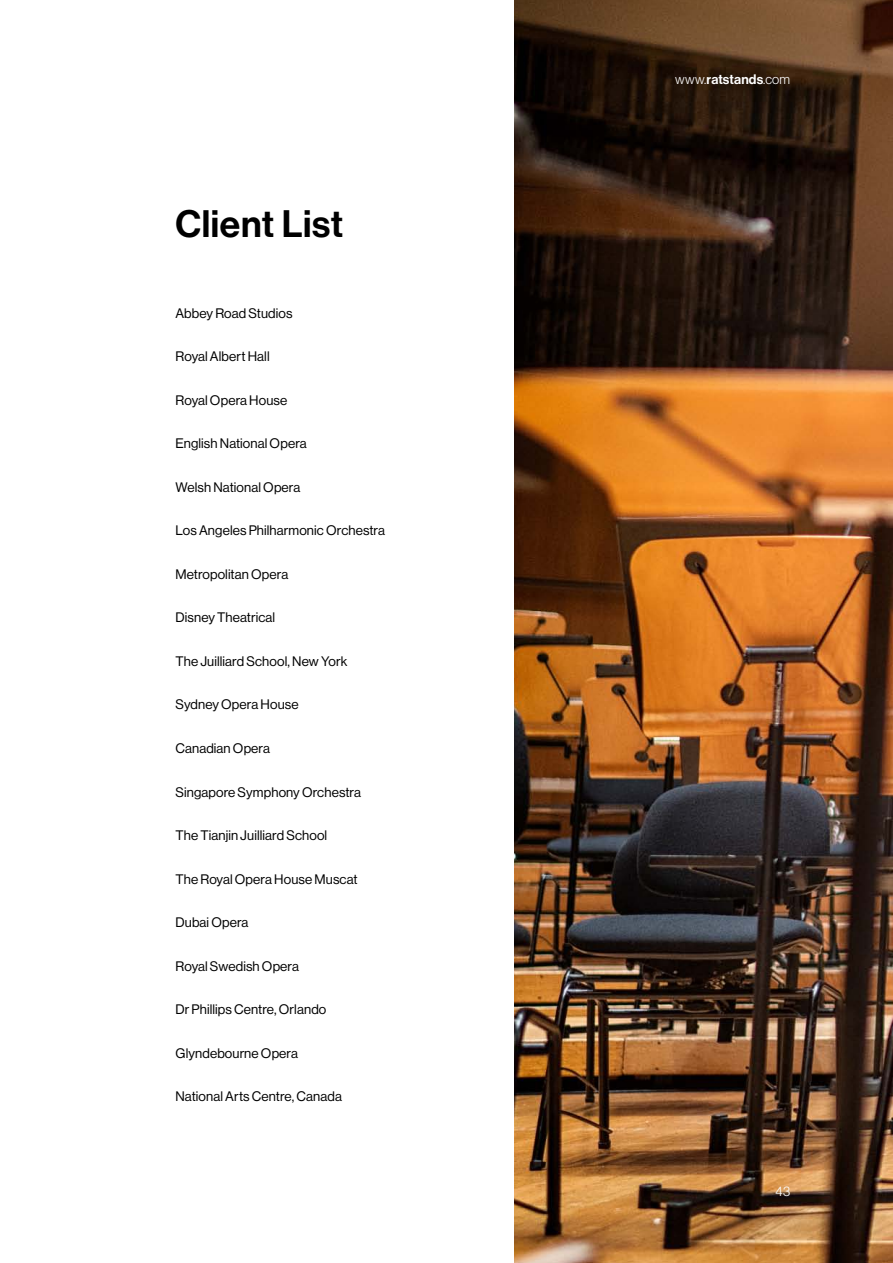
<style>
.page{position:relative;width:893px;height:1263px;background:#fff}
.page>*{position:absolute;margin:0;border:0;box-sizing:border-box;transform-origin:0 0}
.t1{font:37.5px "N Haas Grotesk DS Pro 65 Md";letter-spacing:.015em;color:#000}
.t2{font:13.5px "N Haas Grotesk DS Pro 55 Rg";letter-spacing:.01em;color:#000}
.t3{font:13.5px "N Haas Grotesk DS Pro 65 Md";letter-spacing:.005em;color:#fff}
.t4{font:13.5px "N Haas Grotesk DS Pro 45 Lt";color:#fff}
.s1{font-family:"N Haas Grotesk DS Pro 45 Lt"}
</style>
<div class="page">
<img style="left:514px;top:0;width:379px;height:1263px">
<h1 class="t1" style="left:175px;top:202px;width:169px">Client List</h1>
<p class="t2" style="left:175px;top:305px;width:119px">Abbey Road Studios</p>
<p class="t2" style="left:175px;top:349px;width:96px">Royal Albert Hall</p>
<p class="t2" style="left:175px;top:392px;width:113px">Royal Opera House</p>
<p class="t2" style="left:175px;top:436px;width:133px">English National Opera</p>
<p class="t2" style="left:175px;top:479px;width:127px">Welsh National Opera</p>
<p class="t2" style="left:175px;top:523px;width:211px">Los Angeles Philharmonic Orchestra</p>
<p class="t2" style="left:175px;top:566px;width:114px">Metropolitan Opera</p>
<p class="t2" style="left:175px;top:610px;width:101px">Disney Theatrical</p>
<p class="t2" style="left:175px;top:654px;width:173px">The Juilliard School, New York</p>
<p class="t2" style="left:175px;top:697px;width:125px">Sydney Opera House</p>
<p class="t2" style="left:175px;top:741px;width:96px">Canadian Opera</p>
<p class="t2" style="left:175px;top:784px;width:187px">Singapore Symphony Orchestra</p>
<p class="t2" style="left:175px;top:828px;width:153px">The Tianjin Juilliard School</p>
<p class="t2" style="left:175px;top:871px;width:184px">The Royal Opera House Muscat</p>
<p class="t2" style="left:175px;top:915px;width:75px">Dubai Opera</p>
<p class="t2" style="left:175px;top:958px;width:125px">Royal Swedish Opera</p>
<p class="t2" style="left:175px;top:1002px;width:152px">Dr Phillips Centre, Orlando</p>
<p class="t2" style="left:175px;top:1045px;width:124px">Glyndebourne Opera</p>
<p class="t2" style="left:175px;top:1089px;width:168px">National Arts Centre, Canada</p>
<p class="t3" style="left:675px;top:72px;width:117px"><span class="s1">www.</span>ratstands<span class="s1">.com</span></p>
<p class="t4" style="left:775px;top:1183px;width:16px">43</p>
</div>
